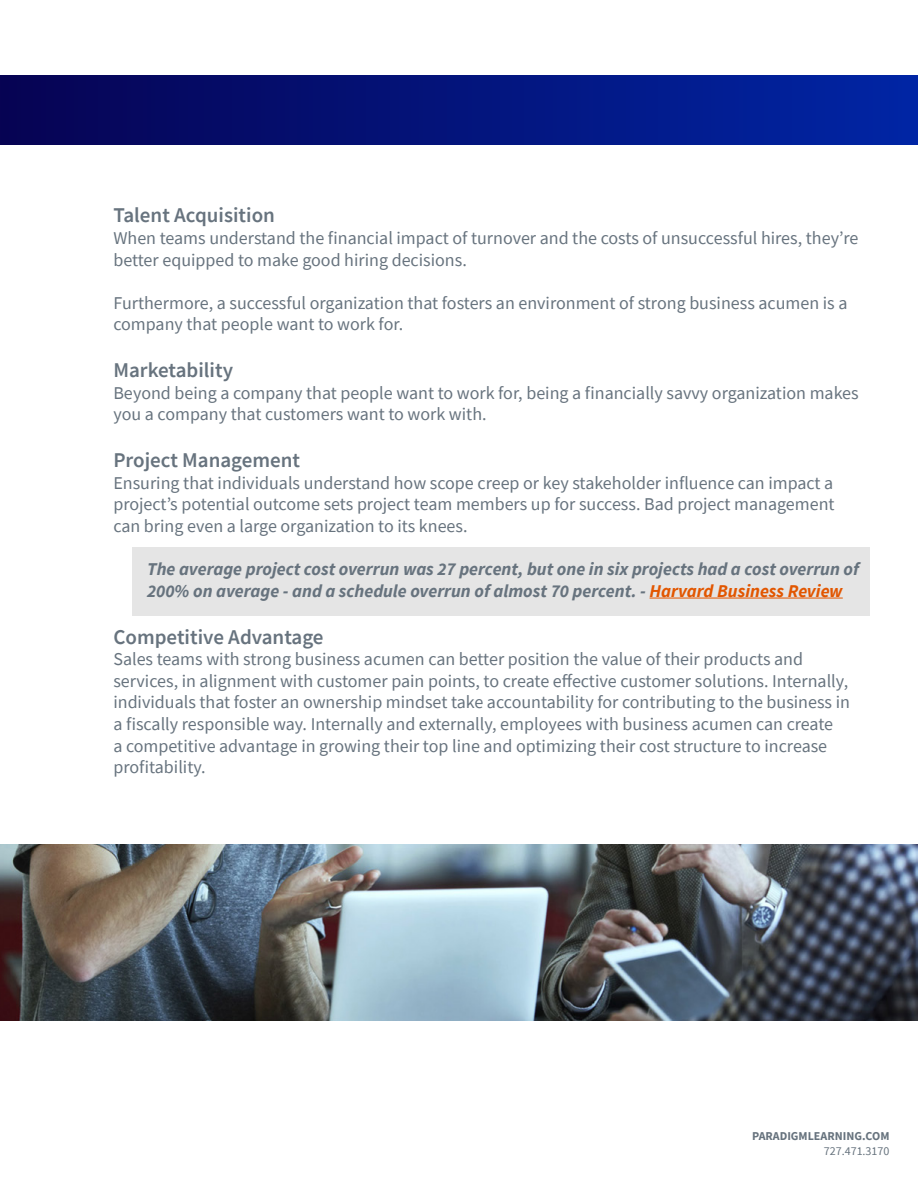
<style>
.page{position:relative;width:918px;height:1188px;background:#fff}
.page>*{position:absolute;margin:0;border:0;box-sizing:border-box;transform-origin:0 0}
.t1{font:600 21px "Source Sans Pro";color:#67737e}
.t2{font:18px/21.6px "Source Sans Pro";color:#67737e}
.t3{font:italic 700 18px/21.6px "Source Sans Pro";color:#67737e}
.t4{font:700 12px "Source Sans Pro";color:#67737e}
.t5{font:12px "Source Sans Pro";color:#67737e}
.s1{color:#e25600}
</style>
<div class="page">
<div style="left:0;top:76px;width:918px;height:69px;background:linear-gradient(to right,#060353,#0025a5)"></div>
<div style="left:132px;top:547px;width:737px;height:69px;background:#e5e5e5"></div>
<hr style="left:650px;top:598px;width:193px;height:1px;background:#e25600">
<img style="left:0;top:845px;width:918px;height:175px">
<p class="t1" style="left:113px;top:202px;width:163px">Talent Acquisition</p>
<p class="t2" style="left:113px;top:227px;width:746px">When teams understand the financial impact of turnover and the costs of unsuccessful hires, they’re better equipped to make good hiring decisions.</p>
<p class="t2" style="left:113px;top:292px;width:736px">Furthermore, a successful organization that fosters an environment of strong business acumen is a company that people want to work for.</p>
<p class="t1" style="left:113px;top:356px;width:121px">Marketability</p>
<p class="t2" style="left:113px;top:382px;width:747px">Beyond being a company that people want to work for, being a financially savvy organization makes you a company that customers want to work with.</p>
<p class="t1" style="left:113px;top:446px;width:188px">Project Management</p>
<p class="t2" style="left:113px;top:472px;width:723px;text-align:justify">Ensuring that individuals understand how scope creep or key stakeholder influence can impact a project’s potential outcome sets project team members up for success. Bad project management can bring even a large organization to its knees.</p>
<p class="t3" style="left:147px;top:558px;width:713px">The average project cost overrun was 27 percent, but one in six projects had a cost overrun of<br>200% on average - and a schedule overrun of almost 70 percent. - <span class="s1">Harvard Business Review</span></p>
<p class="t1" style="left:113px;top:623px;width:212px">Competitive Advantage</p>
<p class="t2" style="left:113px;top:648px;width:738px">Sales teams with strong business acumen can better position the value of their products and services, in alignment with customer pain points, to create effective customer solutions. Internally, individuals that foster an ownership mindset take accountability for contributing to the business in a fiscally responsible way. Internally and externally, employees with business acumen can create<br>a competitive advantage in growing their top line and optimizing their cost structure to increase profitability.</p>
<p class="t4" style="left:752px;top:1128px;width:139px">PARADIGMLEARNING.COM</p>
<p class="t5" style="left:824px;top:1143px;width:67px">727.471.3170</p>
</div>
